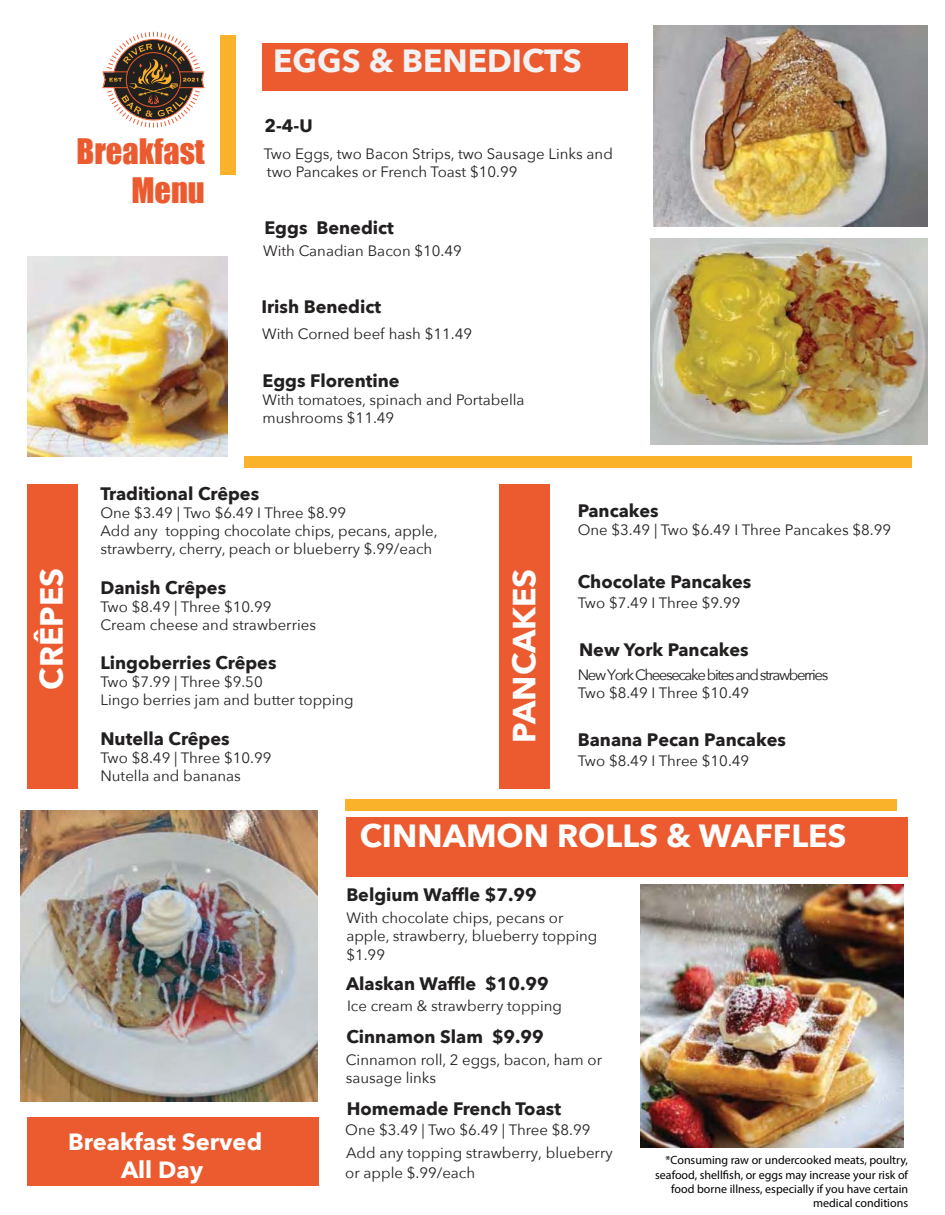
<style>
.page{position:relative;width:945px;height:1215px;background:#fff}
.page>*{position:absolute;margin:0;border:0;box-sizing:border-box;transform-origin:0 0}
.t1{font:32.25px/38.8px "Impact";color:#ec5b2f;text-align:right}
.t2{font:700 31.95px "Avenir Next";color:#fff}
.t3{font:700 31.95px "Avenir Next";color:#f2f2f4}
.t4{font:700 23.4px/28.2px "Avenir Next";color:#fff;text-align:center}
.t5{font:700 18px "Avenir Next";color:#221f1f}
.t6{font:15px/18px "Avenir Next";color:#221f1f}
.t7{font:15px/18px "Avenir Next";letter-spacing:-.095em;color:#221f1f}
.t8{font:12px/14.4px "Myriad Pro";color:#020102;text-align:right}
</style>
<div class="page">
<svg style="left:102px;top:32px;width:102px;height:96px"></svg>
<div style="left:221px;top:35px;width:15px;height:140px;background:#fbb22b"></div>
<div style="left:262px;top:44px;width:365px;height:47px;background:#ec5b2f"></div>
<div style="left:346px;top:817px;width:562px;height:60px;background:#ec5b2f"></div>
<div style="left:27px;top:485px;width:51px;height:304px;background:#ec5b2f"></div>
<div style="left:500px;top:485px;width:50px;height:304px;background:#ec5b2f"></div>
<div style="left:244px;top:457px;width:667px;height:11px;background:#fbb22b"></div>
<div style="left:345px;top:799px;width:552px;height:11px;background:#fbb22b"></div>
<img style="left:640px;top:884px;width:263px;height:263px">
<div style="left:27px;top:1117px;width:292px;height:69px;background:#ec5b2f"></div>
<img style="left:27px;top:257px;width:200px;height:200px">
<img style="left:20px;top:810px;width:298px;height:292px">
<img style="left:651px;top:238px;width:276px;height:207px">
<img style="left:653px;top:25px;width:274px;height:201px">
<h1 class="t1" style="left:76px;top:134px;width:130px">Breakfast<br>Menu</h1>
<h2 class="t3" style="left:273px;top:43px;width:310px">EGGS &amp; BENEDICTS</h2>
<p class="t5" style="left:264px;top:116px;width:50px">2-4-U</p>
<p class="t6" style="left:264px;top:146px;width:351px">Two Eggs, two Bacon Strips, two Sausage Links and two Pancakes or French Toast $10.99</p>
<p class="t5" style="left:264px;top:217px;width:131px">Eggs Benedict</p>
<p class="t6" style="left:263px;top:243px;width:200px">With Canadian Bacon $10.49</p>
<p class="t5" style="left:261px;top:297px;width:121px">Irish Benedict</p>
<p class="t6" style="left:262px;top:326px;width:211px">With Corned beef hash $11.49</p>
<p class="t5" style="left:262px;top:371px;width:139px">Eggs Florentine</p>
<p class="t6" style="left:262px;top:392px;width:264px">With tomatoes, spinach and Portabella mushrooms $11.49</p>
<p class="t5" style="left:100px;top:484px;width:160px">Traditional Crêpes</p>
<p class="t6" style="left:100px;top:505px;width:339px">One $3.49 | Two $6.49 I Three $8.99<br>Add any topping chocolate chips, pecans, apple, strawberry, cherry, peach or blueberry $.99/each</p>
<p class="t5" style="left:100px;top:577px;width:127px">Danish Crêpes</p>
<p class="t6" style="left:100px;top:599px;width:217px">Two $8.49 | Three $10.99<br>Cream cheese and strawberries</p>
<p class="t5" style="left:100px;top:653px;width:178px">Lingoberries Crêpes</p>
<p class="t6" style="left:100px;top:674px;width:255px">Two $7.99 | Three $9.50<br>Lingo berries jam and butter topping</p>
<p class="t5" style="left:100px;top:729px;width:131px">Nutella Crêpes</p>
<p class="t6" style="left:100px;top:750px;width:172px">Two $8.49 | Three $10.99<br>Nutella and bananas</p>
<h2 class="t2" style="left:34px;top:690px;width:123px;rotate:-90deg">CRÊPES</h2>
<h2 class="t2" style="left:506px;top:743px;width:175px;rotate:-90deg">PANCAKES</h2>
<p class="t5" style="left:578px;top:501px;width:82px">Pancakes</p>
<p class="t6" style="left:578px;top:522px;width:315px">One $3.49 | Two $6.49 I Three Pancakes $8.99</p>
<p class="t5" style="left:578px;top:572px;width:175px">Chocolate Pancakes</p>
<p class="t6" style="left:578px;top:595px;width:164px">Two $7.49 I Three $9.99</p>
<p class="t5" style="left:579px;top:639px;width:171px">New York Pancakes</p>
<p class="t7" style="left:578px;top:667px;width:252px">New York Cheesecake bites and strawberries<br>Two $8.49 I Three $10.49</p>
<p class="t5" style="left:578px;top:729px;width:210px">Banana Pecan Pancakes</p>
<p class="t6" style="left:578px;top:753px;width:173px">Two $8.49 I Three $10.49</p>
<h2 class="t2" style="left:360px;top:818px;width:488px">CINNAMON ROLLS &amp; WAFFLES</h2>
<h3 class="t4" style="left:68px;top:1128px;width:196px">Breakfast Served<br>All Day</h3>
<p class="t5" style="left:346px;top:884px;width:192px">Belgium Waffle $7.99</p>
<p class="t6" style="left:346px;top:910px;width:252px;line-height:18.6px">With chocolate chips, pecans or apple, strawberry, blueberry topping $1.99</p>
<p class="t5" style="left:346px;top:974px;width:204px">Alaskan Waffle $10.99</p>
<p class="t6" style="left:347px;top:998px;width:217px">Ice cream &amp; strawberry topping</p>
<p class="t5" style="left:346px;top:1022px;width:199px">Cinnamon Slam $9.99</p>
<p class="t6" style="left:346px;top:1052px;width:258px">Cinnamon roll, 2 eggs, bacon, ham or sausage links</p>
<p class="t5" style="left:347px;top:1099px;width:216px">Homemade French Toast</p>
<p class="t6" style="left:345px;top:1120px;width:269px;line-height:22.6px">One $3.49 | Two $6.49 | Three $8.99<br>Add any topping strawberry, blueberry</p>
<p class="t6" style="left:345px;top:1165px;width:131px">or apple $.99/each</p>
<p class="t8" style="left:655px;top:1154px;width:254px">*Consuming raw or undercooked meats, poultry, seafood, shellfish, or eggs may increase your risk of food borne illness, especially if you have certain medical conditions</p>
</div>
